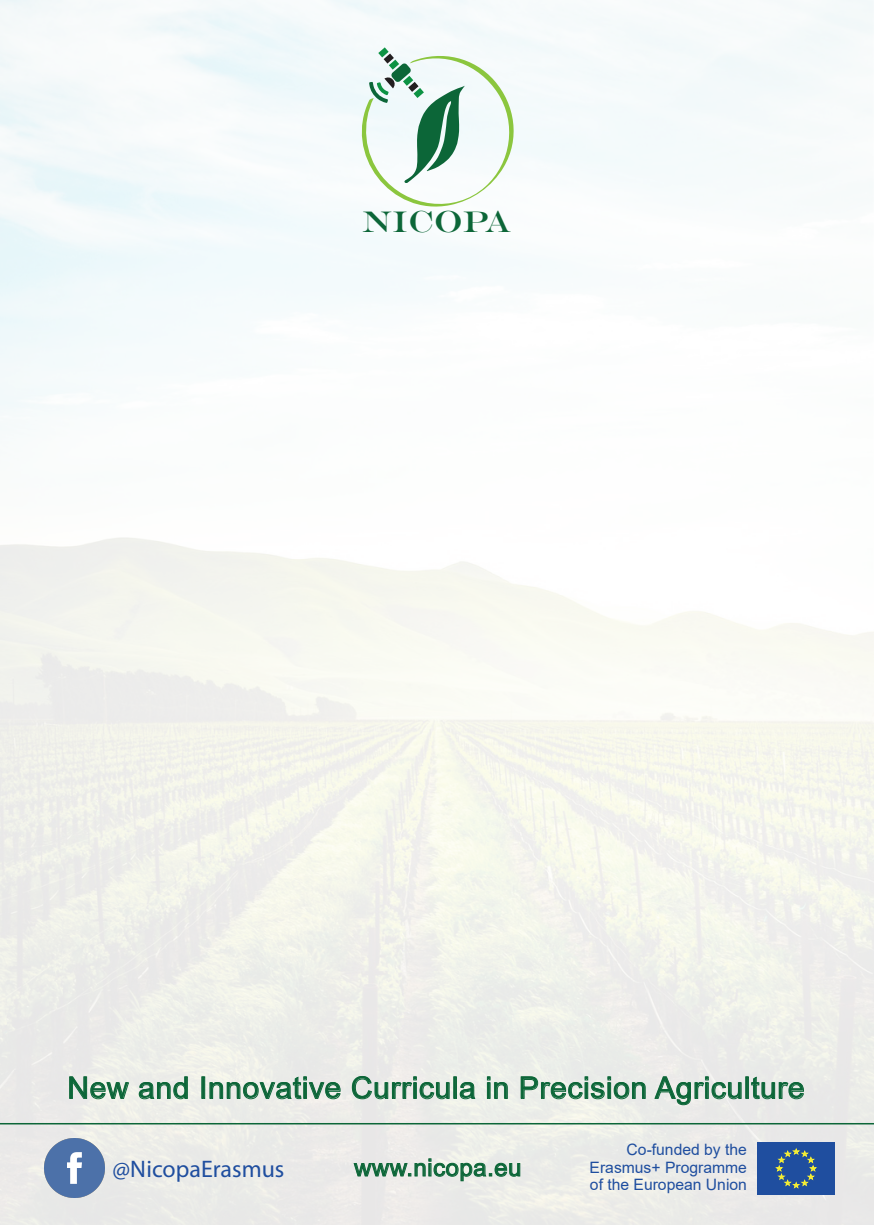
<style>
.page{position:relative;width:874px;height:1225px;background:#fff}
.page>*{position:absolute;margin:0;border:0;box-sizing:border-box;transform-origin:0 0}
.t1{font:30.4px "Engravers";color:#0c6638}
.t2{font:30px "Arial";letter-spacing:.02em;color:#0c6638}
.t3{font:24px "Myriad Hebrew";color:#1f4e9f}
.t4{font:24px "Arial";letter-spacing:.02em;color:#0c6638}
.t5{font:15.6px/17.6px "Arial";color:#1f4e9f;text-align:justify}
</style>
<div class="page">
<img style="left:0;top:0;width:873px;height:1225px">
<svg style="left:69px;top:1076px;width:60px;height:23px"></svg>
<svg style="left:139px;top:1076px;width:49px;height:23px"></svg>
<div style="left:201px;top:1076px;width:4px;height:22px;border:1px solid #0c6638"></div>
<svg style="left:209px;top:1076px;width:131px;height:23px;background:#b9cec0"></svg>
<svg style="left:352px;top:1076px;width:97px;height:23px;background:#bacec2"></svg>
<svg style="left:459px;top:1082px;width:16px;height:17px"></svg>
<svg style="left:487px;top:1076px;width:20px;height:23px"></svg>
<svg style="left:520px;top:1076px;width:125px;height:23px;background:#b6cdbf"></svg>
<svg style="left:654px;top:1076px;width:87px;height:29px;background:#c0d1c7"></svg>
<svg style="left:750px;top:1076px;width:53px;height:23px"></svg>
<svg style="left:353px;top:1158px;width:167px;height:23px;background:#b9cdc1"></svg>
<hr style="left:0;top:1123px;width:873px;height:1px;background:#0c6638">
<svg style="left:342px;top:47px;width:178px;height:170px"></svg>
<img style="left:44px;top:1138px;width:60px;height:60px">
<div style="left:757px;top:1142px;width:77px;height:52px;background:#1f4e9f"></div>
<svg style="left:775px;top:1148px;width:41px;height:40px"></svg>
<h1 class="t1" style="left:362px;top:204px;width:150px">NICOPA</h1>
<h2 class="t2" style="left:67px;top:1067px;width:738px">New and Innovative Curricula in Precision Agriculture</h2>
<h3 class="t3" style="left:113px;top:1156px;width:173px">@NicopaErasmus</h3>
<h3 class="t4" style="left:354px;top:1151px;width:169px">www.nicopa.eu</h3>
<p class="t5" style="left:589px;top:1140px;width:159px;text-indent:37px">Co-funded by the Erasmus+ Programme of the European Union</p>
</div>
